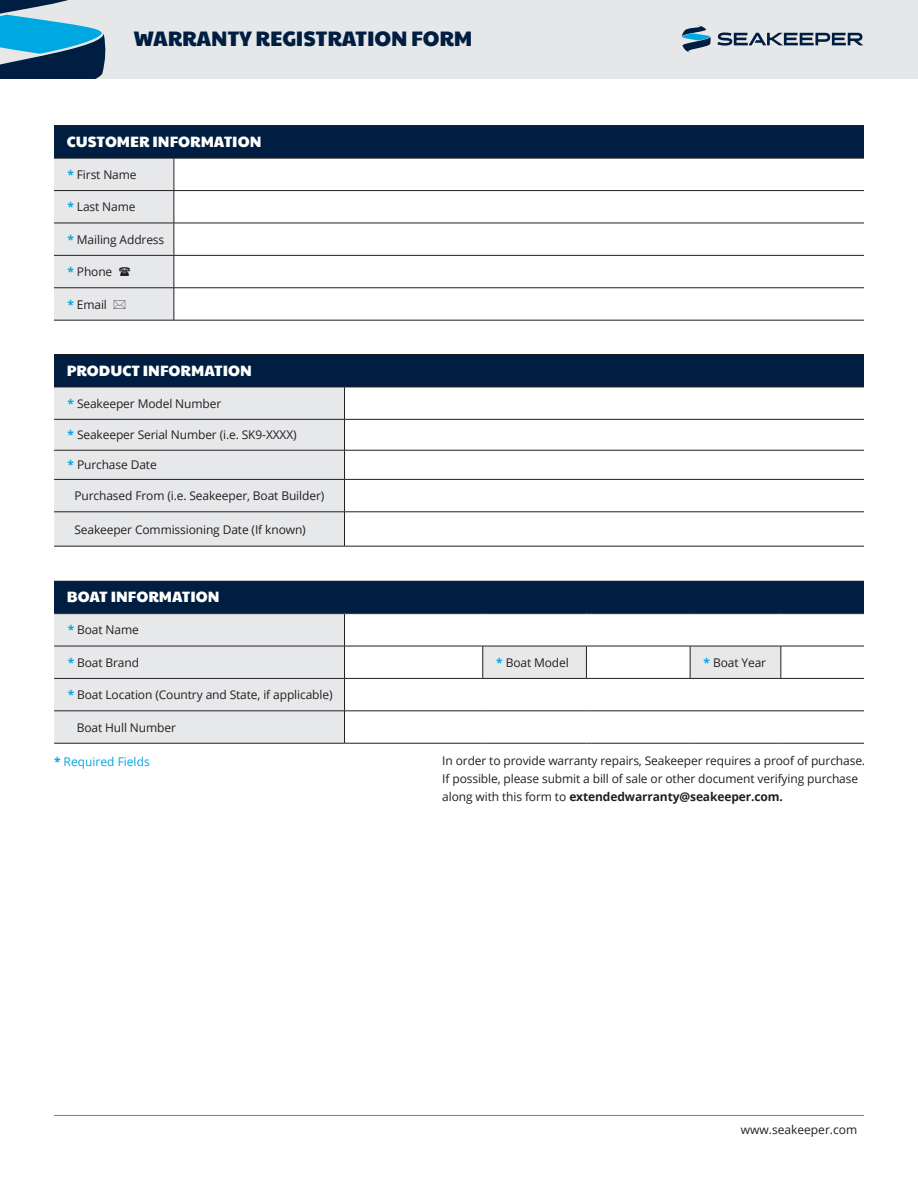
<style>
.page{position:relative;width:918px;height:1188px;background:#fff}
.page>*{position:absolute;margin:0;border:0;box-sizing:border-box;transform-origin:0 0}
.t1{font:21px "Paytone One";letter-spacing:-.01em;color:#001e41}
.t2{font:15px "Paytone One";color:#fff}
.Table_Body{font:12px/18px "Open Sans";letter-spacing:-.01em;color:#231f20}
.Table_Header_2{font:12px "Open Sans";letter-spacing:-.01em;color:#231f20}
.t3{font:12px "Open Sans";color:#00a8e1}
.s1{font-weight:700;color:#00a8e1}
.s2{font-weight:700}
</style>
<div class="page">
<div style="left:54px;top:126px;width:810px;height:32px;background:#001e41"></div>
<div style="left:54px;top:158px;width:120px;height:33px;background:#e7e8ea"></div>
<svg style="left:175px;top:191px;width:689px;height:129px"></svg>
<svg style="left:175px;top:224px;width:689px;height:64px"></svg>
<hr style="left:54px;top:126px;width:120px;height:1px;background:#231f20">
<hr style="left:174px;top:126px;width:690px;height:1px;background:#231f20">
<hr style="left:54px;top:158px;width:120px;height:1px;background:#231f20">
<hr style="left:174px;top:158px;width:690px;height:1px;background:#231f20">
<hr style="left:174px;top:158px;width:1px;height:32px;background:#231f20">
<hr style="left:54px;top:190px;width:120px;height:1px;background:#231f20">
<hr style="left:174px;top:190px;width:690px;height:1px;background:#231f20">
<hr style="left:174px;top:191px;width:1px;height:32px;background:#231f20">
<hr style="left:174px;top:223px;width:690px;height:1px;background:#231f20">
<hr style="left:174px;top:223px;width:1px;height:32px;background:#231f20">
<hr style="left:174px;top:255px;width:690px;height:1px;background:#231f20">
<hr style="left:174px;top:256px;width:1px;height:32px;background:#231f20">
<hr style="left:174px;top:288px;width:690px;height:1px;background:#231f20">
<hr style="left:174px;top:288px;width:1px;height:32px;background:#231f20">
<hr style="left:54px;top:320px;width:120px;height:1px;background:#231f20">
<hr style="left:174px;top:320px;width:690px;height:1px;background:#231f20">
<hr style="left:54px;top:1115px;width:810px;height:1px;background:#00aae0">
<div style="left:54px;top:355px;width:810px;height:32px;background:#001e41"></div>
<div style="left:54px;top:387px;width:291px;height:32px;background:#e7e8ea"></div>
<hr style="left:54px;top:354px;width:291px;height:1px;background:#231f20">
<hr style="left:345px;top:354px;width:519px;height:1px;background:#231f20">
<hr style="left:54px;top:387px;width:291px;height:1px;background:#231f20">
<hr style="left:345px;top:387px;width:519px;height:1px;background:#231f20">
<hr style="left:344px;top:387px;width:1px;height:32px;background:#231f20">
<svg style="left:54px;top:419px;width:810px;height:127px"></svg>
<hr style="left:54px;top:479px;width:291px;height:1px;background:#231f20">
<hr style="left:345px;top:479px;width:519px;height:1px;background:#231f20">
<hr style="left:344px;top:480px;width:1px;height:32px;background:#231f20">
<hr style="left:54px;top:512px;width:291px;height:1px;background:#231f20">
<hr style="left:345px;top:512px;width:519px;height:1px;background:#231f20">
<hr style="left:344px;top:512px;width:1px;height:34px;background:#231f20">
<hr style="left:54px;top:546px;width:291px;height:1px;background:#231f20">
<hr style="left:345px;top:546px;width:519px;height:1px;background:#231f20">
<div style="left:54px;top:581px;width:810px;height:33px;background:#001e41"></div>
<div style="left:54px;top:614px;width:291px;height:32px;background:#e7e8ea"></div>
<div style="left:54px;top:647px;width:290px;height:96px;background:#e7e8ea"></div>
<svg style="left:345px;top:647px;width:519px;height:96px"></svg>
<hr style="left:54px;top:581px;width:291px;height:1px;background:#231f20">
<hr style="left:345px;top:581px;width:138px;height:1px;background:#231f20">
<hr style="left:483px;top:581px;width:103px;height:1px;background:#231f20">
<hr style="left:586px;top:581px;width:104px;height:1px;background:#231f20">
<hr style="left:690px;top:581px;width:91px;height:1px;background:#231f20">
<hr style="left:781px;top:581px;width:83px;height:1px;background:#231f20">
<hr style="left:54px;top:613px;width:291px;height:1px;background:#231f20">
<hr style="left:345px;top:613px;width:138px;height:1px;background:#231f20">
<hr style="left:344px;top:614px;width:1px;height:32px;background:#231f20">
<hr style="left:483px;top:613px;width:103px;height:1px;background:#231f20">
<hr style="left:586px;top:613px;width:104px;height:1px;background:#231f20">
<hr style="left:690px;top:613px;width:91px;height:1px;background:#231f20">
<hr style="left:781px;top:613px;width:83px;height:1px;background:#231f20">
<hr style="left:54px;top:646px;width:291px;height:1px;background:#231f20">
<hr style="left:345px;top:646px;width:138px;height:1px;background:#231f20">
<hr style="left:344px;top:646px;width:1px;height:32px;background:#231f20">
<hr style="left:483px;top:646px;width:103px;height:1px;background:#231f20">
<hr style="left:483px;top:646px;width:1px;height:32px;background:#231f20">
<hr style="left:586px;top:646px;width:104px;height:1px;background:#231f20">
<hr style="left:586px;top:646px;width:1px;height:32px;background:#231f20">
<hr style="left:690px;top:646px;width:91px;height:1px;background:#231f20">
<hr style="left:690px;top:646px;width:1px;height:32px;background:#231f20">
<hr style="left:781px;top:646px;width:83px;height:1px;background:#231f20">
<hr style="left:781px;top:646px;width:1px;height:32px;background:#231f20">
<hr style="left:54px;top:678px;width:291px;height:1px;background:#231f20">
<hr style="left:345px;top:678px;width:138px;height:1px;background:#231f20">
<hr style="left:344px;top:679px;width:1px;height:32px;background:#231f20">
<hr style="left:483px;top:678px;width:103px;height:1px;background:#231f20">
<hr style="left:586px;top:678px;width:104px;height:1px;background:#231f20">
<hr style="left:690px;top:678px;width:91px;height:1px;background:#231f20">
<hr style="left:781px;top:678px;width:83px;height:1px;background:#231f20">
<hr style="left:54px;top:711px;width:291px;height:1px;background:#231f20">
<hr style="left:345px;top:711px;width:138px;height:1px;background:#231f20">
<hr style="left:344px;top:711px;width:1px;height:32px;background:#231f20">
<hr style="left:483px;top:711px;width:103px;height:1px;background:#231f20">
<hr style="left:586px;top:711px;width:104px;height:1px;background:#231f20">
<hr style="left:690px;top:711px;width:91px;height:1px;background:#231f20">
<hr style="left:781px;top:711px;width:83px;height:1px;background:#231f20">
<hr style="left:54px;top:743px;width:291px;height:1px;background:#231f20">
<hr style="left:345px;top:743px;width:138px;height:1px;background:#231f20">
<hr style="left:483px;top:743px;width:103px;height:1px;background:#231f20">
<hr style="left:586px;top:743px;width:104px;height:1px;background:#231f20">
<hr style="left:690px;top:743px;width:91px;height:1px;background:#231f20">
<hr style="left:781px;top:743px;width:83px;height:1px;background:#231f20">
<div style="left:0;top:0;width:918px;height:79px;background:#e6e7e9"></div>
<svg style="left:681px;top:26px;width:30px;height:26px"></svg>
<svg style="left:717px;top:33px;width:146px;height:13px"></svg>
<svg style="left:0;top:0;width:106px;height:79px"></svg>
<div style="left:54px;top:191px;width:120px;height:129px;background:#e7e8ea"></div>
<p class="t1" style="left:133px;top:21px;width:341px">WARRANTY REGISTRATION FORM</p>
<p class="t2" style="left:67px;top:130px;width:196px">CUSTOMER INFORMATION</p>
<p class="Table_Header_2" style="left:68px;top:166px;width:71px"><span class="s1">*</span> First Name</p>
<p class="Table_Body" style="left:68px;top:198px;width:70px"><span class="s1">*</span> Last Name</p>
<p class="Table_Body" style="left:68px;top:230px;width:98px"><span class="s1">*</span> Mailing Address</p>
<p class="Table_Body" style="left:68px;top:263px;width:46px"><span class="s1">*</span> Phone</p>
<p class="Table_Body" style="left:68px;top:295px;width:41px"><span class="s1">*</span> Email</p>
<p class="t2" style="left:67px;top:358px;width:187px">PRODUCT INFORMATION</p>
<p class="Table_Header_2" style="left:68px;top:395px;width:155px"><span class="s1">*</span> Seakeeper Model Number</p>
<p class="Table_Body" style="left:68px;top:426px;width:231px"><span class="s1">*</span> Seakeeper Serial Number (i.e. SK9-XXXX)</p>
<p class="Table_Body" style="left:68px;top:456px;width:91px"><span class="s1">*</span> Purchase Date</p>
<p class="Table_Body" style="left:74px;top:487px;width:251px">Purchased From (i.e. Seakeeper, Boat Builder)</p>
<p class="Table_Body" style="left:74px;top:520px;width:233px">Seakeeper Commissioning Date (If known)</p>
<p class="t2" style="left:67px;top:585px;width:154px">BOAT INFORMATION</p>
<p class="Table_Header_2" style="left:68px;top:622px;width:73px"><span class="s1">*</span> Boat Name</p>
<p class="Table_Body" style="left:68px;top:653px;width:73px"><span class="s1">*</span> Boat Brand</p>
<p class="Table_Body" style="left:496px;top:653px;width:74px"><span class="s1">*</span> Boat Model</p>
<p class="Table_Body" style="left:704px;top:653px;width:64px"><span class="s1">*</span> Boat Year</p>
<p class="Table_Body" style="left:68px;top:686px;width:266px"><span class="s1">*</span> Boat Location (Country and State, if applicable)</p>
<p class="Table_Body" style="left:77px;top:718px;width:101px">Boat Hull Number</p>
<p class="t3" style="left:54px;top:754px;width:97px"><span class="s2">*</span> Required Fields</p>
<p class="Table_Body" style="left:442px;top:751px;width:424px">In order to provide warranty repairs, Seakeeper requires a proof of purchase.<br>If possible, please submit a bill of sale or other document verifying purchase along with this form to <span class="s2">extendedwarranty@seakeeper.com.</span></p>
<p class="Table_Body" style="left:741px;top:1120px;width:118px">www.seakeeper.com</p>
</div>
